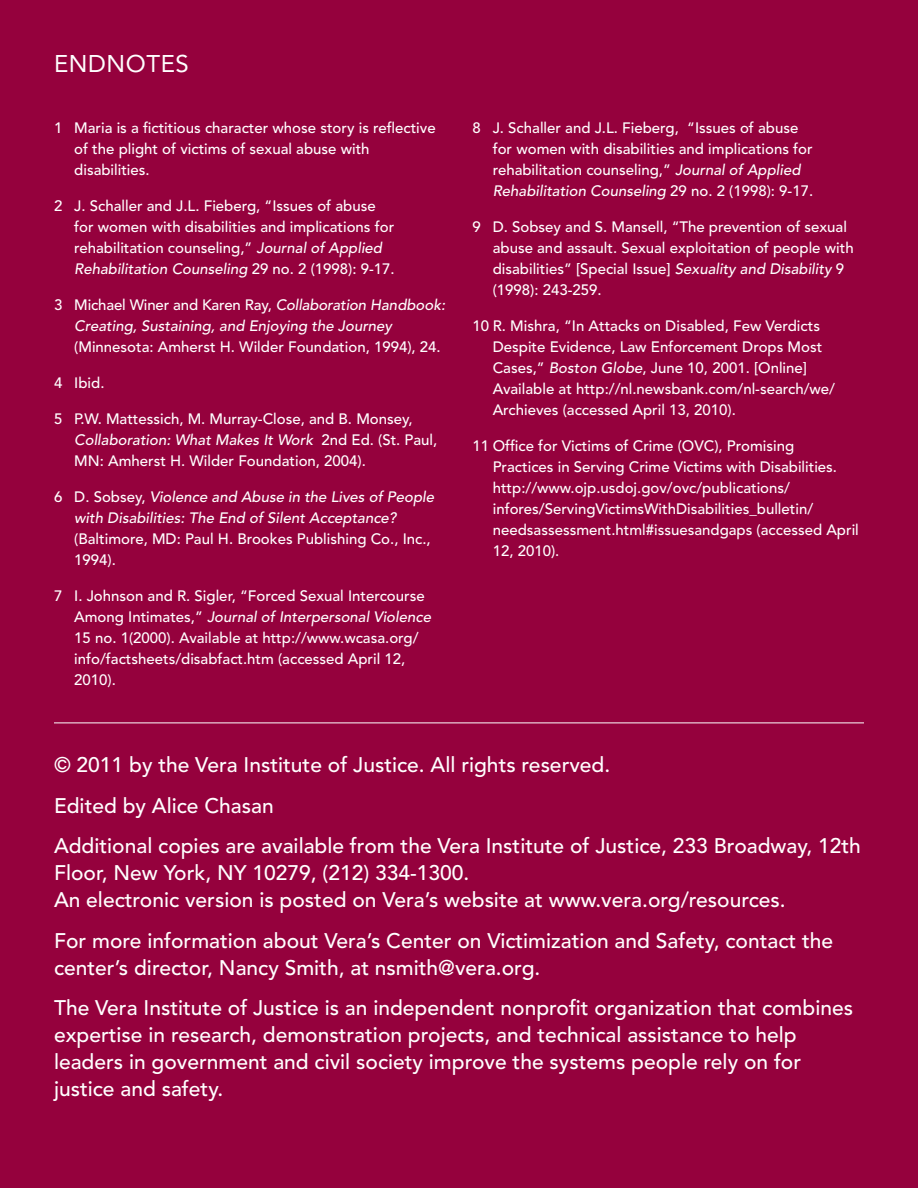
<style>
.page{position:relative;width:918px;height:1188px;background:#95013d}
.page>*{position:absolute;margin:0;border:0;box-sizing:border-box;transform-origin:0 0}
.Subhead_-_Sans{font:24px "Avenir LT Std";letter-spacing:.025em;color:#fff}
.t1{font:500 21px/27px "Avenir";color:#fff}
.Endnotes_style{font:500 15px/21px "Avenir";color:#fff}
.Endnotes_style-2{font:italic 500 15px/21px "Avenir";color:#fff}
.s1{font-style:italic}
.s2{font-style:normal}
</style>
<div class="page">
<hr style="left:54px;top:723px;width:810px;height:1px;background:#fff">
<p class="Subhead_-_Sans" style="left:54px;top:50px;width:136px">ENDNOTES</p>
<p class="Endnotes_style" style="left:74px;top:118px;width:363px;text-indent:-20px">1 Maria is a fictitious character whose story is reflective of the plight of victims of sexual abuse with disabilities.</p>
<p class="Endnotes_style" style="left:74px;top:196px;width:322px;text-indent:-20px">2 J. Schaller and J.L. Fieberg, “Issues of abuse for women with disabilities and implications for rehabilitation counseling,” <span class="s1">Journal of Applied Rehabilitation Counseling</span> 29 no. 2 (1998): 9-17.</p>
<p class="Endnotes_style" style="left:74px;top:295px;width:373px;text-indent:-20px">3 Michael Winer and Karen Ray, <span class="s1">Collaboration Handbook:<br>Creating, Sustaining, and Enjoying the Journey </span>(Minnesota: Amherst H. Wilder Foundation, 1994), 24.</p>
<p class="Endnotes_style" style="left:54px;top:373px;width:52px">4 Ibid.</p>
<p class="Endnotes_style" style="left:74px;top:409px;width:365px;text-indent:-20px">5 P.W. Mattessich, M. Murray-Close, and B. Monsey,<br><span class="s1">Collaboration: What Makes It Work</span> 2nd Ed. (St. Paul,<br>MN: Amherst H. Wilder Foundation, 2004).</p>
<p class="Endnotes_style-2" style="left:74px;top:487px;width:361px;text-indent:-20px"><span class="s2">6 D. Sobsey,</span> Violence and Abuse in the Lives of People with Disabilities: The End of Silent Acceptance? <span class="s2">(Baltimore, MD: Paul H. Brookes Publishing Co., Inc., 1994).</span></p>
<p class="Endnotes_style" style="left:74px;top:586px;width:358px;text-indent:-20px">7 I. Johnson and R. Sigler, “Forced Sexual Intercourse Among Intimates,” <span class="s1">Journal of Interpersonal Violence </span>15 no. 1(2000). Available at http://www.wcasa.org/ info/factsheets/disabfact.htm (accessed April 12, 2010).</p>
<p class="Endnotes_style" style="left:493px;top:118px;width:322px;text-indent:-20px">8 J. Schaller and J.L. Fieberg, “Issues of abuse for women with disabilities and implications for rehabilitation counseling,” <span class="s1">Journal of Applied Rehabilitation Counseling</span> 29 no. 2 (1998): 9-17.</p>
<p class="Endnotes_style" style="left:493px;top:217px;width:362px;text-indent:-20px">9 D. Sobsey and S. Mansell, “The prevention of sexual abuse and assault. Sexual exploitation of people with disabilities” [Special Issue] <span class="s1">Sexuality and Disability</span> 9 (1998): 243-259.</p>
<p class="Endnotes_style" style="left:493px;top:316px;width:344px;text-indent:-20px">10 R. Mishra, “In Attacks on Disabled, Few Verdicts Despite Evidence, Law Enforcement Drops Most Cases,” <span class="s1">Boston Globe</span>, June 10, 2001. [Online] Available at http://nl.newsbank.com/nl-search/we/ Archieves (accessed April 13, 2010).</p>
<p class="Endnotes_style" style="left:493px;top:436px;width:368px;text-indent:-20px">11 Office for Victims of Crime (OVC), Promising<br>Practices in Serving Crime Victims with Disabilities. http://www.ojp.usdoj.gov/ovc/publications/ infores/ServingVictimsWithDisabilities_bulletin/ needsassessment.html#issuesandgaps (accessed April 12, 2010).</p>
<p class="t1" style="left:54px;top:752px;width:558px">© 2011 by the Vera Institute of Justice. All rights reserved.</p>
<p class="t1" style="left:54px;top:792px;width:221px">Edited by Alice Chasan</p>
<p class="t1" style="left:54px;top:833px;width:808px">Additional copies are available from the Vera Institute of Justice, 233 Broadway, 12th<br>Floor, New York, NY 10279, (212) 334-1300.<br>An electronic version is posted on Vera’s website at www.vera.org/resources.</p>
<p class="t1" style="left:54px;top:927px;width:781px">For more information about Vera’s Center on Victimization and Safety, contact the center’s director, Nancy Smith, at nsmith@vera.org.</p>
<p class="t1" style="left:54px;top:995px;width:801px">The Vera Institute of Justice is an independent nonprofit organization that combines expertise in research, demonstration projects, and technical assistance to help leaders in government and civil society improve the systems people rely on for justice and safety.</p>
</div>
